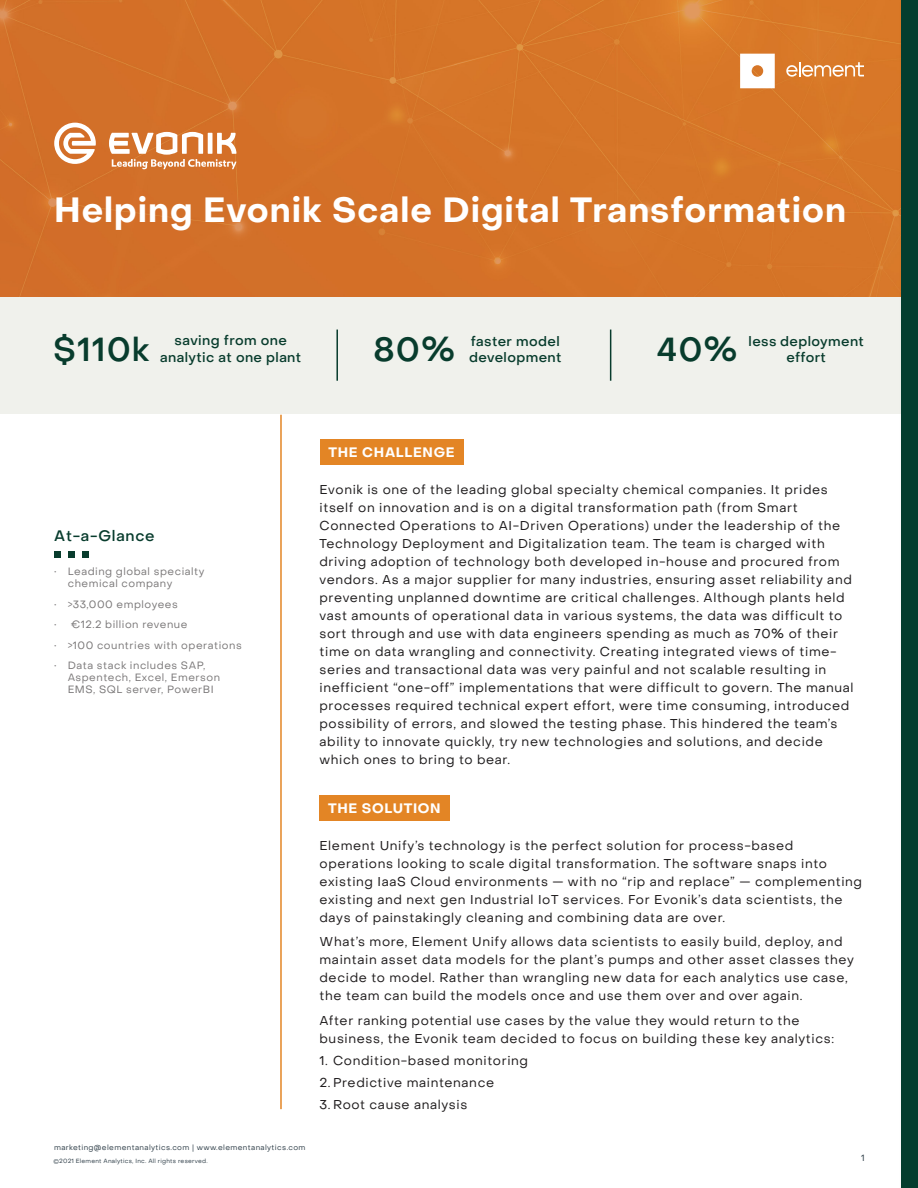
<style>
.page{position:relative;width:918px;height:1188px;background:#fff}
.page>*{position:absolute;margin:0;border:0;box-sizing:border-box;transform-origin:0 0}
.t1{font:700 34.5px "Object Sans";letter-spacing:.03em;color:#fff}
.t2{font:500 33px "Object Sans";letter-spacing:.03em;color:#083c2d}
.t3{font:500 15px "Object Sans";letter-spacing:.05em;color:#083c2d}
.t4{font:500 13.5px "Object Sans";letter-spacing:.03em;color:#083c2d}
.t5{font:700 13.5px "Object Sans";letter-spacing:.05em;color:#fff}
.t6{font:12.75px/18px "Object Sans";letter-spacing:.05em;color:#1f1d1e}
.t7{font:12.75px/18px "Object Sans";letter-spacing:.05em;color:#201d1e}
.t8{font:10.5px/12px "Object Sans";letter-spacing:.05em;color:#231f20}
.t9{font:9px "Object Sans";color:#32414b}
.t10{font:7.5px "Object Sans";letter-spacing:.05em;color:#32414b}
.t11{font:6px "Object Sans";letter-spacing:.04em;color:#32414b}
</style>
<div class="page">
<div style="left:0;top:296px;width:904px;height:118px;background:#f0f1ec"></div>
<div style="left:0;top:0;width:899px;height:297px;background:#d57328"></div>
<svg style="left:740px;top:54px;width:35px;height:34px"></svg>
<svg style="left:786px;top:62px;width:78px;height:15px"></svg>
<div style="left:54px;top:551px;width:7px;height:6px;background:#083c2d"></div>
<div style="left:68px;top:551px;width:7px;height:6px;background:#083c2d"></div>
<div style="left:82px;top:551px;width:7px;height:6px;background:#083c2d"></div>
<svg style="left:109px;top:132px;width:128px;height:37px"></svg>
<svg style="left:54px;top:123px;width:42px;height:41px"></svg>
<div style="left:899px;top:0;width:19px;height:1188px;background:#231f20;opacity:.1"></div>
<div style="left:902px;top:0;width:16px;height:1188px;background:#043d2e"></div>
<hr style="left:280px;top:415px;width:2px;height:694px;background:#e38525">
<hr style="left:336px;top:330px;width:2px;height:51px;background:#083c2d">
<hr style="left:610px;top:330px;width:1px;height:51px;background:#083c2d">
<div style="left:320px;top:439px;width:143px;height:26px;background:#e38525"></div>
<div style="left:320px;top:796px;width:130px;height:25px;background:#e38525"></div>
<p class="t1" style="left:54px;top:189px;width:793px">Helping Evonik Scale Digital Transformation</p>
<p class="t2" style="left:53px;top:330px;width:98px">$110k</p>
<p class="t4" style="left:175px;top:332px;width:114px">saving from one</p>
<p class="t4" style="left:160px;top:349px;width:143px">analytic at one plant</p>
<p class="t2" style="left:373px;top:330px;width:84px">80%</p>
<p class="t4" style="left:471px;top:333px;width:91px">faster model</p>
<p class="t4" style="left:469px;top:349px;width:94px">development</p>
<p class="t2" style="left:657px;top:330px;width:82px">40%</p>
<p class="t4" style="left:749px;top:333px;width:117px">less deployment</p>
<p class="t4" style="left:787px;top:349px;width:41px">effort</p>
<p class="t3" style="left:54px;top:527px;width:102px">At-a-Glance</p>
<p class="t8" style="left:68px;top:565px;width:138px;text-indent:-14px">• Leading global specialty chemical company</p>
<p class="t8" style="left:54px;top:598px;width:125px">• &gt;33,000 employees</p>
<p class="t8" style="left:54px;top:619px;width:135px">• €12.2 billion revenue</p>
<p class="t8" style="left:54px;top:639px;width:189px">• &gt;100 countries with operations</p>
<p class="t8" style="left:68px;top:660px;width:154px;text-indent:-14px">• Data stack includes SAP,<br>Aspentech, Excel, Emerson<br>EMS, SQL server, PowerBI</p>
<p class="t5" style="left:329px;top:444px;width:128px">THE CHALLENGE</p>
<p class="t6" style="left:320px;top:480px;width:536px">Evonik is one of the leading global specialty chemical companies. It prides itself on innovation and is on a digital transformation path (from Smart Connected Operations to AI-Driven Operations) under the leadership of the Technology Deployment and Digitalization team. The team is charged with driving adoption of technology both developed in-house and procured from vendors. As a major supplier for many industries, ensuring asset reliability and preventing unplanned downtime are critical challenges. Although plants held vast amounts of operational data in various systems, the data was difficult to sort through and use with data engineers spending as much as 70% of their time on data wrangling and connectivity. Creating integrated views of time&shy;series and transactional data was very painful and not scalable resulting in inefficient “one-off” implementations that were difficult to govern. The manual processes required technical expert effort, were time consuming, introduced possibility of errors, and slowed the testing phase. This hindered the team’s ability to innovate quickly, try new technologies and solutions, and decide which ones to bring to bear.</p>
<p class="t10" style="left:54px;top:1143px;width:253px">marketing@elementanalytics.com | www.elementanalytics.com</p>
<p class="t11" style="left:53px;top:1158px;width:156px">©2021 Element Analytics, Inc. All rights reserved.</p>
<p class="t5" style="left:328px;top:800px;width:114px">THE SOLUTION</p>
<p class="t7" style="left:320px;top:836px;width:544px">Element Unify’s technology is the perfect solution for process-based operations looking to scale digital transformation. The software snaps into existing IaaS Cloud environments — with no “rip and replace” — complementing existing and next gen Industrial IoT services. For Evonik’s data scientists, the days of painstakingly cleaning and combining data are over.</p>
<p class="t7" style="left:320px;top:933px;width:536px">What’s more, Element Unify allows data scientists to easily build, deploy, and maintain asset data models for the plant’s pumps and other asset classes they decide to model. Rather than wrangling new data for each analytics use case, the team can build the models once and use them over and over again.</p>
<p class="t7" style="left:320px;top:1012px;width:516px">After ranking potential use cases by the value they would return to the business, the Evonik team decided to focus on building these key analytics:</p>
<p class="t7" style="left:320px;top:1052px;width:210px">1. Condition-based monitoring</p>
<p class="t7" style="left:320px;top:1074px;width:176px">2. Predictive maintenance</p>
<p class="t7" style="left:320px;top:1096px;width:149px">3. Root cause analysis</p>
<p class="t9" style="left:861px;top:1152px;width:5px">1</p>
</div>
